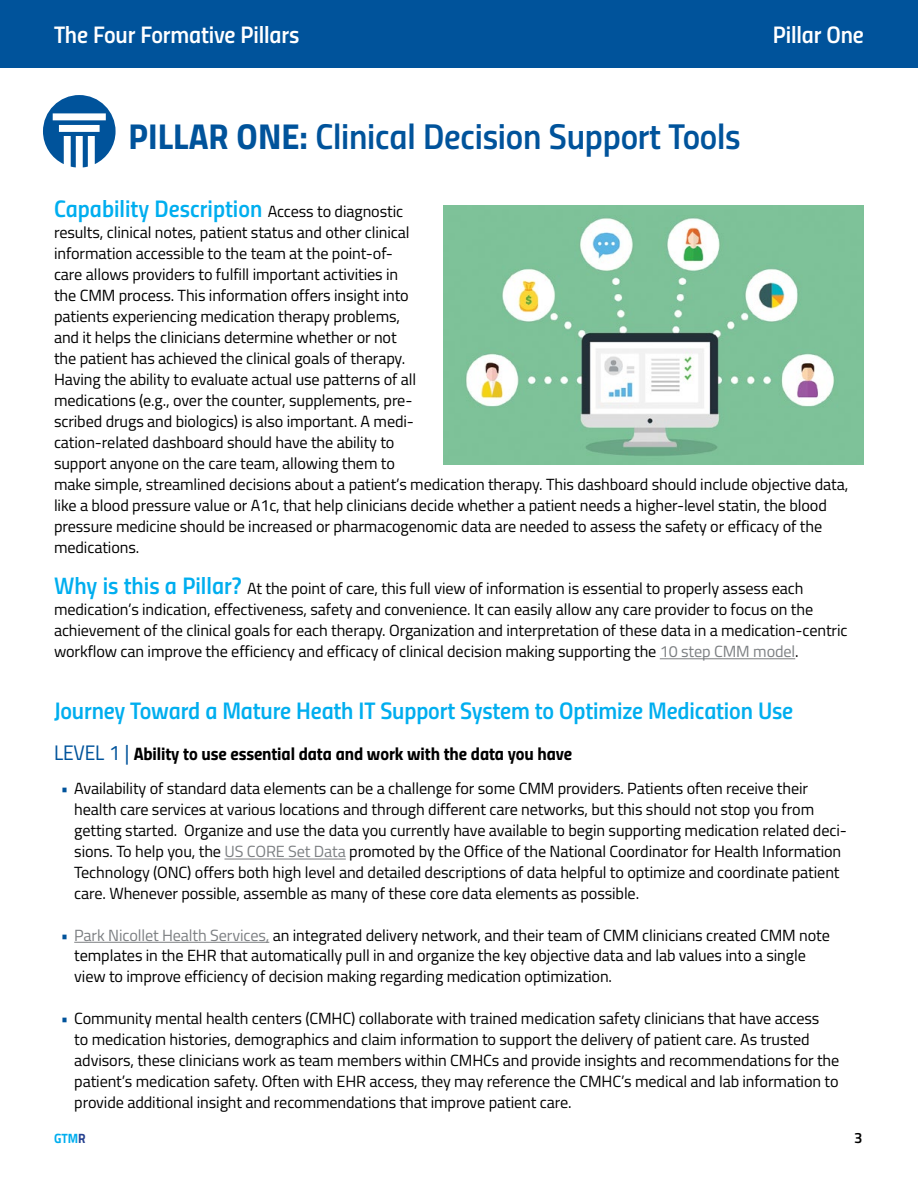
<style>
.page{position:relative;width:918px;height:1188px;background:#fff}
.page>*{position:absolute;margin:0;border:0;box-sizing:border-box;transform-origin:0 0}
.Pillar_1{font:36px "Titillium Semibold Upright";letter-spacing:-.005em;color:#00539b}
.Mature_Journey{font:24px "Titillium Semibold Upright";letter-spacing:-.005em;color:#00aeef}
.body{font:24px "Titillium Semibold Upright";color:#00aeef}
.body-2{font:24px "Titillium Semibold Upright";letter-spacing:-.005em;color:#fff}
.Level_1_-_long_state{font:18px "Titillium Bold Upright";letter-spacing:-.005em;color:#000}
.body-3{font:16.2px/21px "Titillium";letter-spacing:-.005em;color:#000}
.Summary_author{font:600 15px "Titillium";color:#000}
.Summary_author-2{font:700 13.5px "Titillium";color:#00aeef;scale:.9 1}
.s1{font-family:"Titillium Bold Upright"}
.s2{font-family:"Titillium";font-size:16.2px;color:#000}
.s3{font-family:"Titillium Semibold Upright";font-size:24px;color:#00aeef}
.s4{color:#7c7f82}
.s5{font-family:"Titillium Regular Upright";font-size:21px;color:#00539b}
.s6{color:#00539b}
.s7{color:#25408f}
</style>
<div class="page">
<hr style="left:660px;top:659px;width:135px;height:1px;background:#7c7f82">
<hr style="left:224px;top:859px;width:122px;height:1px;background:#7c7f82">
<hr style="left:74px;top:942px;width:195px;height:1px;background:#7c7f82">
<svg style="left:43px;top:95px;width:73px;height:72px"></svg>
<div style="left:0;top:0;width:918px;height:68px;background:#00539b"></div>
<img style="left:444px;top:205px;width:420px;height:259px">
<p class="body-2" style="left:54px;top:16px;width:247px">The Four Formative Pillars</p>
<p class="body-2" style="left:773px;top:16px;width:93px">Pillar One</p>
<p class="Pillar_1" style="left:128px;top:108px;width:614px"><span class="s1">PILLAR ONE:</span> Clinical Decision Support Tools</p>
<p class="body" style="left:54px;top:190px;width:351px">Capability Description <span class="s2">Access to diagnostic</span></p>
<p class="body-3" style="left:54px;top:221px;width:796px">results, clinical notes, patient status and other clinical<br>information accessible to the team at the point-of-<br>care allows providers to fulfill important activities in<br>the CMM process. This information offers insight into<br>patients experiencing medication therapy problems,<br>and it helps the clinicians determine whether or not<br>the patient has achieved the clinical goals of therapy.<br>Having the ability to evaluate actual use patterns of all<br>medications (e.g., over the counter, supplements, pre-<br>scribed drugs and biologics) is also important. A medi-<br>cation-related dashboard should have the ability to<br>support anyone on the care team, allowing them to<br>make simple, streamlined decisions about a patient’s medication therapy. This dashboard should include objective data, like a blood pressure value or A1c, that help clinicians decide whether a patient needs a higher-level statin, the blood pressure medicine should be increased or pharmacogenomic data are needed to assess the safety or efficacy of the medications.</p>
<p class="body-3" style="left:54px;top:577px;width:795px"><span class="s3">Why is this a Pillar?</span> At the point of care, this full view of information is essential to properly assess each medication’s indication, effectiveness, safety and convenience. It can easily allow any care provider to focus on the achievement of the clinical goals for each therapy. Organization and interpretation of these data in a medication-centric workflow can improve the efficiency and efficacy of clinical decision making supporting the <span class="s4">10 step CMM model</span>.</p>
<p class="Mature_Journey" style="left:54px;top:692px;width:741px">Journey Toward a Mature Heath IT Support System to Optimize Medication Use</p>
<p class="Level_1_-_long_state" style="left:54px;top:739px;width:520px"><span class="s5">LEVEL 1 |</span> Ability to use essential data and work with the data you have</p>
<p class="body-3" style="left:74px;top:777px;width:774px;text-indent:-14px"><span class="s6">•</span> Availability of standard data elements can be a challenge for some CMM providers. Patients often receive their health care services at various locations and through different care networks, but this should not stop you from getting started. Organize and use the data you currently have available to begin supporting medication related deci&shy;sions. To help you, the <span class="s4">US CORE Set Data</span> promoted by the Office of the National Coordinator for Health Information Technology (ONC) offers both high level and detailed descriptions of data helpful to optimize and coordinate patient care. Whenever possible, assemble as many of these core data elements as possible.</p>
<p class="body-3" style="left:74px;top:924px;width:757px;text-indent:-14px"><span class="s6">•</span> <span class="s4">Park Nicollet Health Services,</span> an integrated delivery network, and their team of CMM clinicians created CMM note templates in the EHR that automatically pull in and organize the key objective data and lab values into a single view to improve efficiency of decision making regarding medication optimization.</p>
<p class="body-3" style="left:74px;top:1007px;width:767px;text-indent:-14px"><span class="s6">•</span> Community mental health centers (CMHC) collaborate with trained medication safety clinicians that have access<br>to medication histories, demographics and claim information to support the delivery of patient care. As trusted advisors, these clinicians work as team members within CMHCs and provide insights and recommendations for the patient’s medication safety. Often with EHR access, they may reference the CMHC’s medical and lab information to provide additional insight and recommendations that improve patient care.</p>
<p class="Summary_author-2" style="left:54px;top:1128px;width:37px">GTM<span class="s7">R</span></p>
<p class="Summary_author" style="left:854px;top:1127px;width:10px">3</p>
</div>
